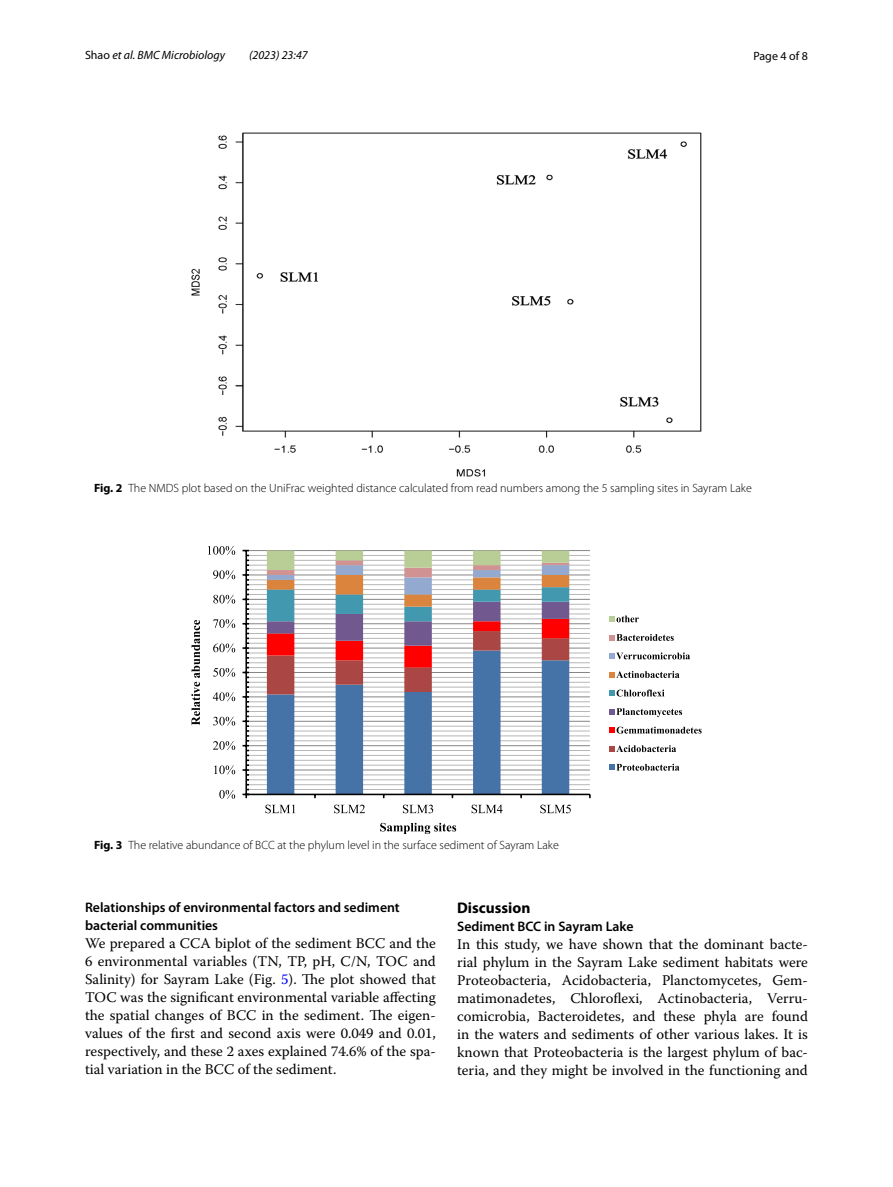
<style>
.page{position:relative;width:893px;height:1187px;background:#fff}
.page>*{position:absolute;margin:0;border:0;box-sizing:border-box;transform-origin:0 0}
.t1{font:700 15.45px "Myriad Pro";color:#000}
.t2{font:14.7px/18px "Warnock Pro";color:#000;text-align:justify}
.t3{font:600 13.8px/18px "Myriad Pro";color:#000}
.t4{font:300 12px "Myriad Pro";color:#000}
.t5{font:italic 12px "Myriad Pro";color:#000}
.t6{font:12px "Myriad Pro";color:#000}
.s1{font-style:normal}
.s2{font-weight:700}
.s3{color:#00f}
</style>
<div class="page">
<img style="left:191px;top:133px;width:511px;height:344px">
<svg style="left:249px;top:551px;width:341px;height:242px"></svg>
<hr style="left:246px;top:789px;width:344px;height:1px;background:#b7b7b7">
<hr style="left:246px;top:784px;width:344px;height:1px;background:#b7b7b7">
<hr style="left:246px;top:779px;width:344px;height:1px;background:#b7b7b7">
<hr style="left:246px;top:774px;width:344px;height:1px;background:#b7b7b7">
<hr style="left:246px;top:764px;width:344px;height:1px;background:#b7b7b7">
<hr style="left:246px;top:759px;width:344px;height:1px;background:#b7b7b7">
<hr style="left:246px;top:754px;width:344px;height:1px;background:#b7b7b7">
<hr style="left:246px;top:750px;width:344px;height:1px;background:#b7b7b7">
<hr style="left:246px;top:740px;width:344px;height:1px;background:#b7b7b7">
<hr style="left:246px;top:735px;width:344px;height:1px;background:#b7b7b7">
<hr style="left:246px;top:730px;width:344px;height:1px;background:#b7b7b7">
<hr style="left:246px;top:725px;width:344px;height:1px;background:#b7b7b7">
<hr style="left:246px;top:716px;width:344px;height:1px;background:#b7b7b7">
<hr style="left:246px;top:711px;width:344px;height:1px;background:#b7b7b7">
<hr style="left:246px;top:706px;width:344px;height:1px;background:#b7b7b7">
<hr style="left:246px;top:701px;width:344px;height:1px;background:#b7b7b7">
<hr style="left:246px;top:691px;width:344px;height:1px;background:#b7b7b7">
<hr style="left:246px;top:686px;width:344px;height:1px;background:#b7b7b7">
<hr style="left:246px;top:681px;width:344px;height:1px;background:#b7b7b7">
<hr style="left:246px;top:677px;width:344px;height:1px;background:#b7b7b7">
<hr style="left:246px;top:667px;width:344px;height:1px;background:#b7b7b7">
<hr style="left:246px;top:662px;width:344px;height:1px;background:#b7b7b7">
<hr style="left:246px;top:657px;width:344px;height:1px;background:#b7b7b7">
<hr style="left:246px;top:652px;width:344px;height:1px;background:#b7b7b7">
<hr style="left:246px;top:642px;width:344px;height:1px;background:#b7b7b7">
<hr style="left:246px;top:638px;width:344px;height:1px;background:#b7b7b7">
<hr style="left:246px;top:633px;width:344px;height:1px;background:#b7b7b7">
<hr style="left:246px;top:628px;width:344px;height:1px;background:#b7b7b7">
<hr style="left:246px;top:618px;width:344px;height:1px;background:#b7b7b7">
<hr style="left:246px;top:613px;width:344px;height:1px;background:#b7b7b7">
<hr style="left:246px;top:608px;width:344px;height:1px;background:#b7b7b7">
<hr style="left:246px;top:603px;width:344px;height:1px;background:#b7b7b7">
<hr style="left:246px;top:594px;width:344px;height:1px;background:#b7b7b7">
<hr style="left:246px;top:589px;width:344px;height:1px;background:#b7b7b7">
<hr style="left:246px;top:584px;width:344px;height:1px;background:#b7b7b7">
<hr style="left:246px;top:579px;width:344px;height:1px;background:#b7b7b7">
<hr style="left:246px;top:569px;width:344px;height:1px;background:#b7b7b7">
<hr style="left:246px;top:564px;width:344px;height:1px;background:#b7b7b7">
<hr style="left:246px;top:560px;width:344px;height:1px;background:#b7b7b7">
<hr style="left:246px;top:555px;width:344px;height:1px;background:#b7b7b7">
<hr style="left:246px;top:769px;width:344px;height:1px;background:#868686">
<hr style="left:246px;top:745px;width:344px;height:1px;background:#868686">
<hr style="left:246px;top:720px;width:344px;height:1px;background:#868686">
<hr style="left:246px;top:696px;width:344px;height:1px;background:#868686">
<hr style="left:246px;top:672px;width:344px;height:1px;background:#868686">
<hr style="left:246px;top:647px;width:344px;height:1px;background:#868686">
<hr style="left:246px;top:623px;width:344px;height:1px;background:#868686">
<hr style="left:246px;top:599px;width:344px;height:1px;background:#868686">
<hr style="left:246px;top:574px;width:344px;height:1px;background:#868686">
<hr style="left:246px;top:550px;width:344px;height:1px;background:#868686">
<svg style="left:267px;top:694px;width:302px;height:99px"></svg>
<svg style="left:267px;top:550px;width:302px;height:144px"></svg>
<hr style="left:246px;top:793px;width:344px;height:2px;background:#000">
<svg style="left:242px;top:549px;width:7px;height:249px"></svg>
<svg style="left:219px;top:789px;width:16px;height:9px"></svg>
<svg style="left:214px;top:765px;width:21px;height:9px"></svg>
<svg style="left:213px;top:741px;width:22px;height:9px"></svg>
<svg style="left:213px;top:716px;width:22px;height:9px"></svg>
<svg style="left:213px;top:692px;width:22px;height:9px"></svg>
<svg style="left:213px;top:668px;width:22px;height:8px"></svg>
<svg style="left:213px;top:643px;width:22px;height:9px"></svg>
<svg style="left:213px;top:619px;width:22px;height:9px"></svg>
<svg style="left:213px;top:594px;width:22px;height:9px"></svg>
<svg style="left:213px;top:570px;width:22px;height:9px"></svg>
<svg style="left:208px;top:546px;width:27px;height:9px"></svg>
<svg style="left:265px;top:804px;width:30px;height:9px"></svg>
<svg style="left:334px;top:804px;width:31px;height:9px"></svg>
<svg style="left:403px;top:804px;width:30px;height:9px"></svg>
<svg style="left:472px;top:804px;width:30px;height:9px"></svg>
<svg style="left:540px;top:804px;width:31px;height:9px"></svg>
<svg style="left:191px;top:620px;width:9px;height:105px"></svg>
<svg style="left:380px;top:822px;width:76px;height:12px"></svg>
<svg style="left:609px;top:615px;width:30px;height:7px"></svg>
<svg style="left:609px;top:634px;width:65px;height:7px"></svg>
<svg style="left:609px;top:652px;width:81px;height:7px"></svg>
<svg style="left:609px;top:671px;width:70px;height:7px"></svg>
<svg style="left:609px;top:689px;width:55px;height:7px"></svg>
<svg style="left:609px;top:708px;width:73px;height:9px"></svg>
<svg style="left:609px;top:726px;width:93px;height:7px"></svg>
<svg style="left:609px;top:745px;width:67px;height:7px"></svg>
<svg style="left:609px;top:763px;width:70px;height:7px"></svg>
<p class="t5" style="left:85px;top:48px;width:142px"><span class="s1">Shao</span> et al. BMC Microbiology</p>
<p class="t5" style="left:249px;top:48px;width:60px">(2023) 23:47</p>
<p class="t6" style="left:753px;top:48px;width:56px">Page 4 of 8</p>
<p class="t4" style="left:94px;top:481px;width:659px"><span class="s2">Fig. 2</span> The NMDS plot based on the UniFrac weighted distance calculated from read numbers among the 5 sampling sites in Sayram Lake</p>
<p class="t4" style="left:94px;top:838px;width:466px"><span class="s2">Fig. 3</span> The relative abundance of BCC at the phylum level in the surface sediment of Sayram Lake</p>
<p class="t3" style="left:85px;top:897px;width:316px">Relationships of environmental factors and sediment bacterial communities</p>
<p class="t2" style="left:85px;top:933px;width:352px">We prepared a CCA biplot of the sediment BCC and the 6 environmental variables (TN, TP, pH, C/N, TOC and Salinity) for Sayram Lake (Fig. <span class="s3">5</span>). The plot showed that TOC was the significant environmental variable affecting the spatial changes of BCC in the sediment. The eigen&shy;values of the first and second axis were 0.049 and 0.01, respectively, and these 2 axes explained 74.6% of the spa&shy;tial variation in the BCC of the sediment.</p>
<p class="t1" style="left:457px;top:897px;width:75px">Discussion</p>
<p class="t3" style="left:457px;top:916px;width:178px">Sediment BCC in Sayram Lake</p>
<p class="t2" style="left:457px;top:934px;width:352px">In this study, we have shown that the dominant bacte&shy;rial phylum in the Sayram Lake sediment habitats were Proteobacteria, Acidobacteria, Planctomycetes, Gem&shy;matimonadetes, Chloroflexi, Actinobacteria, Verru&shy;comicrobia, Bacteroidetes, and these phyla are found in the waters and sediments of other various lakes. It is known that Proteobacteria is the largest phylum of bac&shy;teria, and they might be involved in the functioning and</p>
</div>
